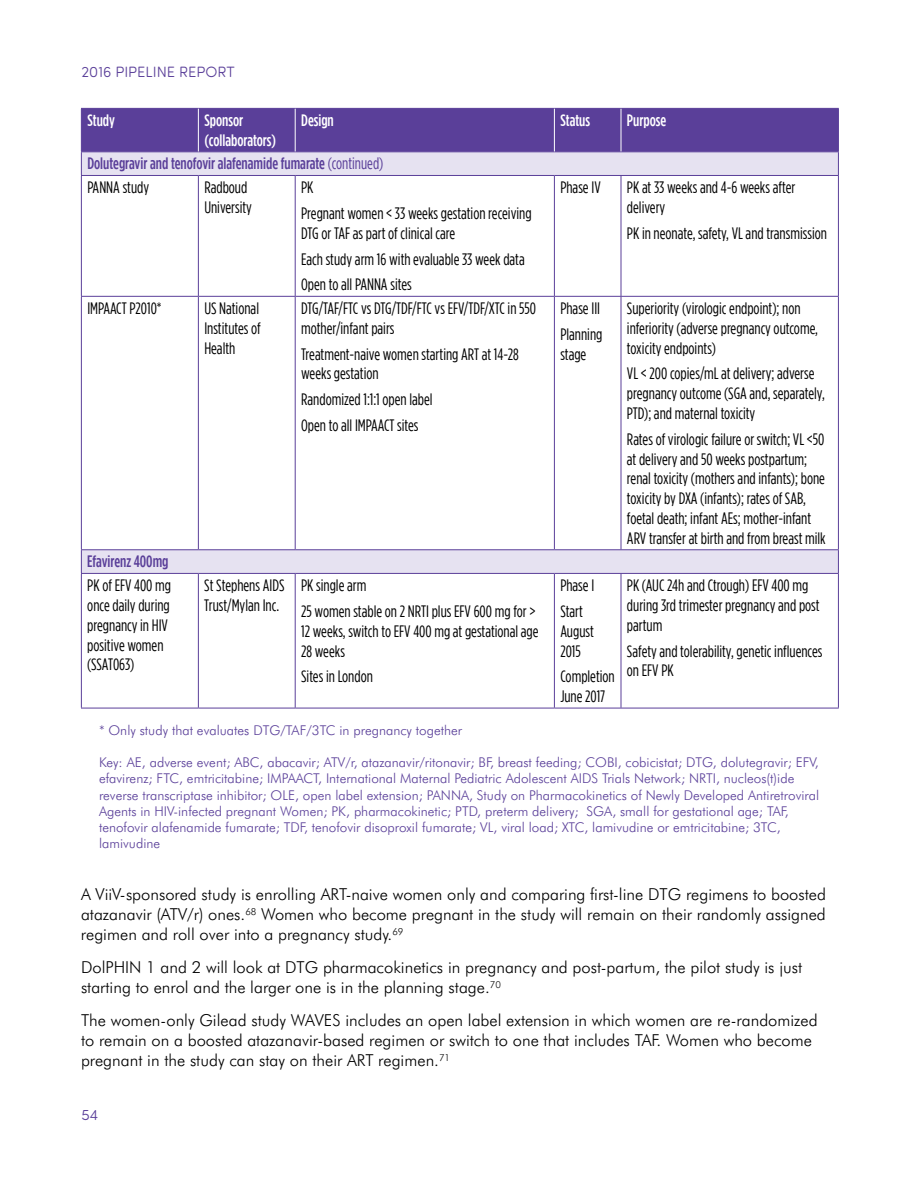
<style>
.page{position:relative;width:918px;height:1188px;background:#fff}
.page>*{position:absolute;margin:0;border:0;box-sizing:border-box;transform-origin:0 0}
.t1{font:16.5px/19.8px "Gotham Condensed";color:#000}
.t2{font:300 16.5px/19.8px "Futura BT";color:#000}
.t3{font:500 16.5px/23.7px "Gotham Condensed";color:#5a3f99}
.t4{font:500 16.5px/19.8px "Gotham Condensed";color:#fff}
.t5{font:300 15px "Sofia Pro Soft";color:#5a3f99}
.t6{font:300 13.5px/16.2px "Futura BT";color:#5a3f99}
.s1{font-weight:400}
.s2{font-weight:400;color:#000}
</style>
<div class="page">
<svg style="left:82px;top:176px;width:756px;height:397px"></svg>
<svg style="left:81px;top:108px;width:758px;height:67px;background:#8976b7"></svg>
<hr style="left:81px;top:175px;width:117px;height:1px;background:#5a3f99">
<hr style="left:81px;top:176px;width:1px;height:120px;background:#5a3f99">
<hr style="left:198px;top:175px;width:97px;height:1px;background:#5a3f99">
<hr style="left:198px;top:176px;width:1px;height:120px;background:#5a3f99">
<hr style="left:295px;top:175px;width:259px;height:1px;background:#5a3f99">
<hr style="left:295px;top:176px;width:1px;height:120px;background:#5a3f99">
<hr style="left:554px;top:175px;width:67px;height:1px;background:#5a3f99">
<hr style="left:554px;top:176px;width:1px;height:120px;background:#5a3f99">
<hr style="left:621px;top:175px;width:218px;height:1px;background:#5a3f99">
<hr style="left:621px;top:176px;width:1px;height:120px;background:#5a3f99">
<hr style="left:838px;top:176px;width:1px;height:120px;background:#5a3f99">
<hr style="left:81px;top:296px;width:117px;height:1px;background:#5a3f99">
<hr style="left:81px;top:297px;width:1px;height:252px;background:#5a3f99">
<hr style="left:198px;top:296px;width:97px;height:1px;background:#5a3f99">
<hr style="left:198px;top:297px;width:1px;height:252px;background:#5a3f99">
<hr style="left:295px;top:296px;width:259px;height:1px;background:#5a3f99">
<hr style="left:295px;top:297px;width:1px;height:252px;background:#5a3f99">
<hr style="left:554px;top:296px;width:67px;height:1px;background:#5a3f99">
<hr style="left:554px;top:297px;width:1px;height:252px;background:#5a3f99">
<hr style="left:621px;top:296px;width:218px;height:1px;background:#5a3f99">
<hr style="left:621px;top:297px;width:1px;height:252px;background:#5a3f99">
<hr style="left:838px;top:297px;width:1px;height:252px;background:#5a3f99">
<hr style="left:81px;top:549px;width:117px;height:1px;background:#5a3f99">
<svg style="left:81px;top:550px;width:1px;height:23px"></svg>
<hr style="left:198px;top:549px;width:97px;height:1px;background:#5a3f99">
<hr style="left:295px;top:549px;width:259px;height:1px;background:#5a3f99">
<hr style="left:554px;top:549px;width:67px;height:1px;background:#5a3f99">
<hr style="left:621px;top:549px;width:218px;height:1px;background:#5a3f99">
<svg style="left:838px;top:550px;width:1px;height:23px"></svg>
<hr style="left:81px;top:573px;width:117px;height:1px;background:#5a3f99">
<hr style="left:81px;top:574px;width:1px;height:134px;background:#5a3f99">
<hr style="left:198px;top:573px;width:97px;height:1px;background:#5a3f99">
<hr style="left:198px;top:574px;width:1px;height:134px;background:#5a3f99">
<hr style="left:295px;top:573px;width:259px;height:1px;background:#5a3f99">
<hr style="left:295px;top:574px;width:1px;height:134px;background:#5a3f99">
<hr style="left:554px;top:573px;width:67px;height:1px;background:#5a3f99">
<hr style="left:554px;top:574px;width:1px;height:134px;background:#5a3f99">
<hr style="left:621px;top:573px;width:218px;height:1px;background:#5a3f99">
<hr style="left:621px;top:574px;width:1px;height:134px;background:#5a3f99">
<hr style="left:838px;top:574px;width:1px;height:134px;background:#5a3f99">
<hr style="left:81px;top:708px;width:117px;height:1px;background:#5a3f99">
<hr style="left:198px;top:708px;width:97px;height:1px;background:#5a3f99">
<hr style="left:295px;top:708px;width:259px;height:1px;background:#5a3f99">
<hr style="left:554px;top:708px;width:67px;height:1px;background:#5a3f99">
<hr style="left:621px;top:708px;width:218px;height:1px;background:#5a3f99">
<hr style="left:198px;top:109px;width:1px;height:42px;background:#fff">
<hr style="left:295px;top:109px;width:1px;height:42px;background:#fff">
<hr style="left:554px;top:109px;width:1px;height:42px;background:#fff">
<hr style="left:621px;top:109px;width:1px;height:42px;background:#fff">
<p class="t5" style="left:82px;top:61px;width:155px">2016 PIPELINE REPORT</p>
<p class="t4" style="left:87px;top:110px;width:29px">Study</p>
<p class="t4" style="left:204px;top:110px;width:73px">Sponsor (collaborators)</p>
<p class="t4" style="left:301px;top:110px;width:34px">Design</p>
<p class="t4" style="left:560px;top:110px;width:31px">Status</p>
<p class="t4" style="left:627px;top:110px;width:41px">Purpose</p>
<p class="t3" style="left:87px;top:151px;width:298px">Dolutegravir and tenofovir alafenamide fumarate <span class="s1">(continued)<br></span><span class="s2">PANNA study</span></p>
<p class="t1" style="left:560px;top:177px;width:42px">Phase IV</p>
<p class="t1" style="left:627px;top:177px;width:170px">PK at 33 weeks and 4-6 weeks after delivery</p>
<p class="t1" style="left:627px;top:223px;width:202px">PK in neonate, safety, VL and transmission</p>
<p class="t1" style="left:204px;top:177px;width:49px">Radboud<br>University</p>
<p class="t1" style="left:301px;top:174px;width:232px;line-height:25.8px">PK<br>Pregnant women &lt; 33 weeks gestation receiving</p>
<p class="t1" style="left:301px;top:220px;width:225px;line-height:25.8px">DTG or TAF as part of clinical care<br>Each study arm 16 with evaluable 33 week data<br>Open to all PANNA sites</p>
<p class="t1" style="left:87px;top:298px;width:76px">IMPAACT P2010*</p>
<p class="t1" style="left:204px;top:298px;width:58px;text-align:justify">US National Institutes of Health</p>
<p class="t1" style="left:301px;top:298px;width:237px">DTG/TAF/FTC vs DTG/TDF/FTC vs EFV/TDF/XTC in 550 mother/infant pairs</p>
<p class="t1" style="left:301px;top:344px;width:219px">Treatment-naive women starting ART at 14-28 weeks gestation</p>
<p class="t1" style="left:301px;top:386px;width:133px;line-height:25.8px">Randomized 1:1:1 open label<br>Open to all IMPAACT sites</p>
<p class="t3" style="left:87px;top:549px;width:83px">Efavirenz 400mg</p>
<p class="t1" style="left:87px;top:575px;width:85px">PK of EFV 400 mg once daily during pregnancy in HIV positive women (SSAT063)</p>
<p class="t1" style="left:204px;top:575px;width:82px">St Stephens AIDS<br>Trust/Mylan Inc.</p>
<p class="t1" style="left:301px;top:572px;width:236px;line-height:25.8px">PK single arm<br>25 women stable on 2 NRTI plus EFV 600 mg for &gt;</p>
<p class="t1" style="left:301px;top:621px;width:239px">12 weeks, switch to EFV 400 mg at gestational age<br>28 weeks</p>
<p class="t1" style="left:301px;top:666px;width:73px">Sites in London</p>
<p class="t1" style="left:560px;top:295px;width:44px;line-height:25.8px">Phase III<br>Planning</p>
<p class="t1" style="left:560px;top:344px;width:28px">stage</p>
<p class="t1" style="left:627px;top:298px;width:193px">Superiority (virologic endpoint); non inferiority (adverse pregnancy outcome, toxicity endpoints)</p>
<p class="t1" style="left:627px;top:363px;width:199px">VL &lt; 200 copies/mL at delivery; adverse pregnancy outcome (SGA and, separately,<br>PTD); and maternal toxicity</p>
<p class="t1" style="left:627px;top:429px;width:200px">Rates of virologic failure or switch; VL &lt;50 at delivery and 50 weeks postpartum; renal toxicity (mothers and infants); bone toxicity by DXA (infants); rates of SAB, foetal death; infant AEs; mother-infant ARV transfer at birth and from breast milk</p>
<p class="t1" style="left:560px;top:572px;width:35px;line-height:25.8px">Phase I<br>Start</p>
<p class="t1" style="left:560px;top:621px;width:35px">August<br>2015</p>
<p class="t1" style="left:560px;top:666px;width:56px">Completion<br>June 2017</p>
<p class="t1" style="left:627px;top:575px;width:194px">PK (AUC 24h and Ctrough) EFV 400 mg during 3rd trimester pregnancy and post partum</p>
<p class="t1" style="left:627px;top:641px;width:197px">Safety and tolerability, genetic influences on EFV PK</p>
<p class="t6" style="left:99px;top:722px;width:365px">* Only study that evaluates DTG/TAF/3TC in pregnancy together</p>
<p class="t6" style="left:99px;top:754px;width:722px">Key: AE, adverse event; ABC, abacavir; ATV/r, atazanavir/ritonavir; BF, breast feeding; COBI, cobicistat; DTG, dolutegravir; EFV, efavirenz; FTC, emtricitabine; IMPAACT, International Maternal Pediatric Adolescent AIDS Trials Network; NRTI, nucleos(t)ide reverse transcriptase inhibitor; OLE, open label extension; PANNA, Study on Pharmacokinetics of Newly Developed Antiretroviral Agents in HIV-infected pregnant Women; PK, pharmacokinetic; PTD, preterm delivery; SGA, small for gestational age; TAF, tenofovir alafenamide fumarate; TDF, tenofovir disoproxil fumarate; VL, viral load; XTC, lamivudine or emtricitabine; 3TC, lamivudine</p>
<p class="t2" style="left:81px;top:885px;width:746px;text-align:justify">A ViiV-sponsored study is enrolling ART-naive women only and comparing first-line DTG regimens to boosted atazanavir (ATV/r) ones.<sup>68</sup> Women who become pregnant in the study will remain on their randomly assigned regimen and roll over into a pregnancy study.<sup>69</sup></p>
<p class="t2" style="left:81px;top:957px;width:723px">DolPHIN 1 and 2 will look at DTG pharmacokinetics in pregnancy and post-partum, the pilot study is just starting to enrol and the larger one is in the planning stage.<sup>70</sup></p>
<p class="t2" style="left:81px;top:1011px;width:738px">The women-only Gilead study WAVES includes an open label extension in which women are re-randomized to remain on a boosted atazanavir-based regimen or switch to one that includes TAF. Women who become pregnant in the study can stay on their ART regimen.<sup>71</sup></p>
<p class="t5" style="left:82px;top:1105px;width:18px">54</p>
</div>
